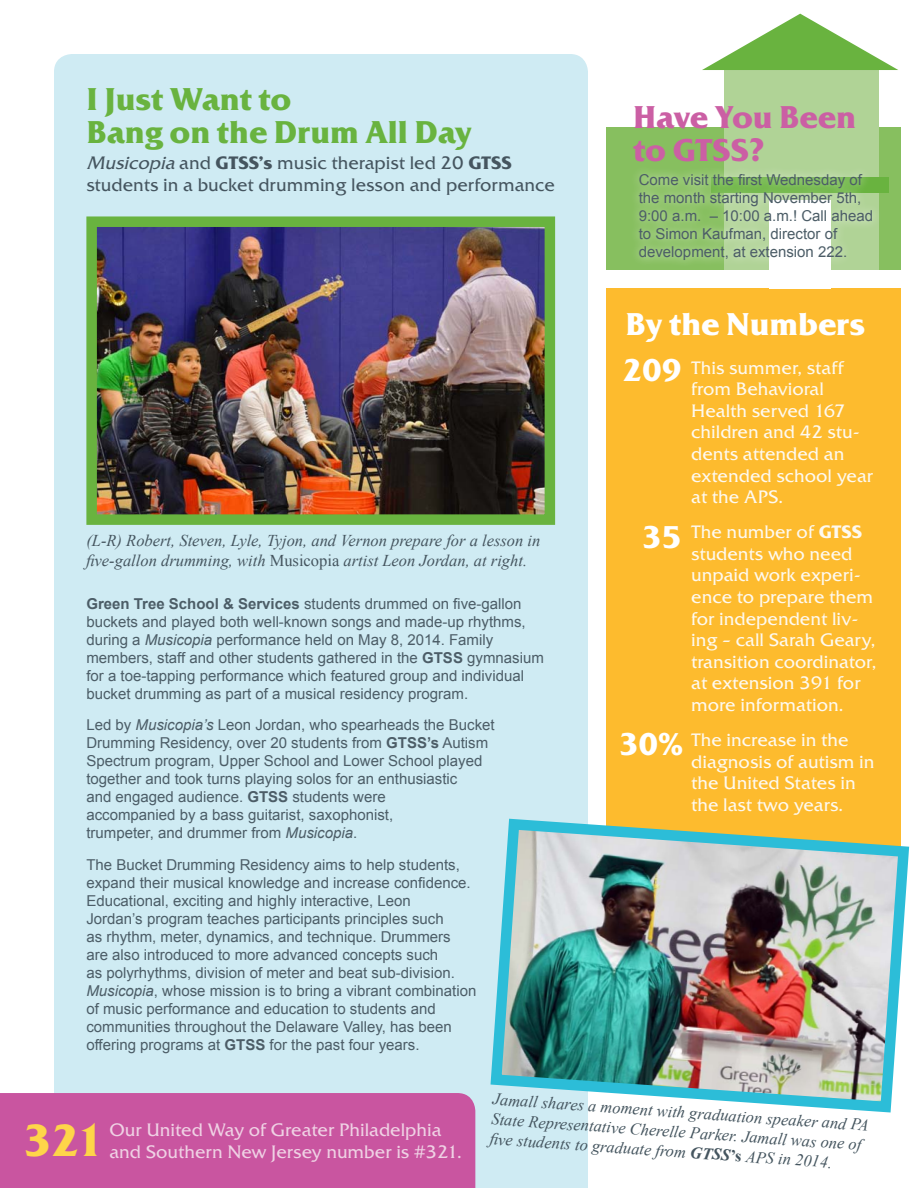
<style>
.page{position:relative;width:918px;height:1188px;background:#fff}
.page>*{position:absolute;margin:0;border:0;box-sizing:border-box;transform-origin:0 0}
.t1{font:700 45px "Friz Quadrata Std";color:#fed549}
.Headline_-_Main__Gre{font:700 31.5px/33px "Friz Quadrata Std";color:#69b33f}
.t2{font:700 31.5px "Friz Quadrata Std";color:#fff}
.Body_Text{font:700 31.5px/33px "Friz Quadrata Std";color:#cb5fa4}
.t3{font:18px/21.6px "Friz Quadrata Std";color:#fef9ef}
.Headline_-_Subdeck_G{font:18px/21.6px "Friz Quadrata Std";color:#45555f}
.t4{font:18px "Friz Quadrata Std";color:#efd1e4}
.t5{font:italic 16.5px/19.8px "Times New Roman";color:#45555f}
.Body_Text-2{font:15px/18px "Arial";color:#4c5d67}
.s1{font-style:italic}
.s2{font-weight:700}
.s3{font-style:normal}
.s4{font-weight:700;font-style:normal}
</style>
<div class="page">
<div style="left:606px;top:128px;width:295px;height:142px;background:#87bf5f"></div>
<div style="left:606px;top:288px;width:295px;height:577px;background:#fdbb2e"></div>
<div style="left:54px;top:54px;width:534px;height:1134px;background:#cfebf3"></div>
<img style="left:97px;top:227px;width:447px;height:287px">
<div style="left:86px;top:216px;width:469px;height:309px;border:10px solid #69b33f"></div>
<img style="left:485px;top:813px;width:425px;height:305px">
<div style="left:0;top:1093px;width:475px;height:95px;background:#c955a0"></div>
<div style="left:724px;top:69px;width:155px;height:201px;background:#b0d396"></div>
<svg style="left:702px;top:14px;width:196px;height:56px"></svg>
<div style="left:711px;top:177px;width:177px;height:16px;background:#69b33f"></div>
<div style="left:769px;top:200px;width:62px;height:88px;background:#fff"></div>
<div style="left:630px;top:165px;width:251px;height:104px;background:#fff;opacity:.75"></div>
<p class="Headline_-_Main__Gre" style="left:86px;top:83px;width:387px">I Just Want to<br>Bang on the Drum All Day</p>
<p class="Headline_-_Subdeck_G" style="left:86px;top:152px;width:470px"><span class="s1">Musicopia</span> and <span class="s2">GTSS’s</span> music therapist led 20 <span class="s2">GTSS </span>students in a bucket drumming lesson and performance</p>
<p class="t5" style="left:86px;top:531px;width:455px">(L-R) Robert, Steven, Lyle, Tyjon, and Vernon prepare for a lesson in five-gallon drumming, with <span class="s3">Musicopia</span> artist Leon Jordan, at right.</p>
<p class="Body_Text-2" style="left:86px;top:595px;width:459px"><span class="s2">Green Tree School &amp; Services</span> students drummed on five-gallon buckets and played both well-known songs and made-up rhythms, during a <span class="s1">Musicopia</span> performance held on May 8, 2014. Family members, staff and other students gathered in the <span class="s2">GTSS</span> gymnasium for a toe-tapping performance which featured group and individual bucket drumming as part of a musical residency program.</p>
<p class="Body_Text-2" style="left:86px;top:716px;width:410px">Led by <span class="s1">Musicopia’s</span> Leon Jordan, who spearheads the Bucket Drumming Residency, over 20 students from <span class="s2">GTSS’s</span> Autism Spectrum program, Upper School and Lower School played together and took turns playing solos for an enthusiastic<br>and engaged audience. <span class="s2">GTSS</span> students were<br>accompanied by a bass guitarist, saxophonist,<br>trumpeter, and drummer from <span class="s1">Musicopia</span>.</p>
<p class="Body_Text-2" style="left:86px;top:856px;width:391px">The Bucket Drumming Residency aims to help students, expand their musical knowledge and increase confidence.<br>Educational, exciting and highly interactive, Leon<br>Jordan’s program teaches participants principles such<br>as rhythm, meter, dynamics, and technique. Drummers<br>are also introduced to more advanced concepts such<br>as polyrhythms, division of meter and beat sub-division.<br><span class="s1">Musicopia</span>, whose mission is to bring a vibrant combination of music performance and education to students and communities throughout the Delaware Valley, has been offering programs at <span class="s2">GTSS</span> for the past four years.</p>
<p class="Body_Text" style="left:633px;top:101px;width:224px">Have You Been to GTSS?</p>
<p class="Body_Text-2" style="left:639px;top:171px;width:236px">Come visit the first Wednesday of the month starting November 5th,<br>9:00 a.m. – 10:00 a.m.! Call ahead to Simon Kaufman, director of development, at extension 222.</p>
<p class="t2" style="left:625px;top:305px;width:241px">By the Numbers</p>
<p class="t2" style="left:622px;top:351px;width:61px">209</p>
<p class="t2" style="left:642px;top:518px;width:41px">35</p>
<p class="t2" style="left:619px;top:725px;width:66px">30%</p>
<p class="t3" style="left:691px;top:356px;width:183px">This summer, staff from Behavioral<br>Health served 167 children and 42 stu&shy;dents attended an extended school year at the APS.</p>
<p class="t3" style="left:691px;top:521px;width:187px">The number of <span class="s2">GTSS </span>students who need unpaid work experi&shy;ence to prepare them for independent liv&shy;ing – call Sarah Geary, transition coordinator, at extension 391 for more information.</p>
<p class="t3" style="left:691px;top:729px;width:185px">The increase in the diagnosis of autism in the United States in the last two years.</p>
<p class="t1" style="left:23px;top:1113px;width:83px">321</p>
<p class="t4" style="left:109px;top:1119px;width:334px">Our United Way of Greater Philadelphia</p>
<p class="t4" style="left:109px;top:1141px;width:354px">and Southern New Jersey number is #321.</p>
<p class="t5" style="left:494px;top:1089px;width:378px;rotate:4deg">Jamall shares a moment with graduation speaker and PA<br>State Representative Cherelle Parker. Jamall was one of fi ve students to graduate from <span class="s2">GTSS</span><span class="s4">’s</span> APS in 2014.</p>
</div>
